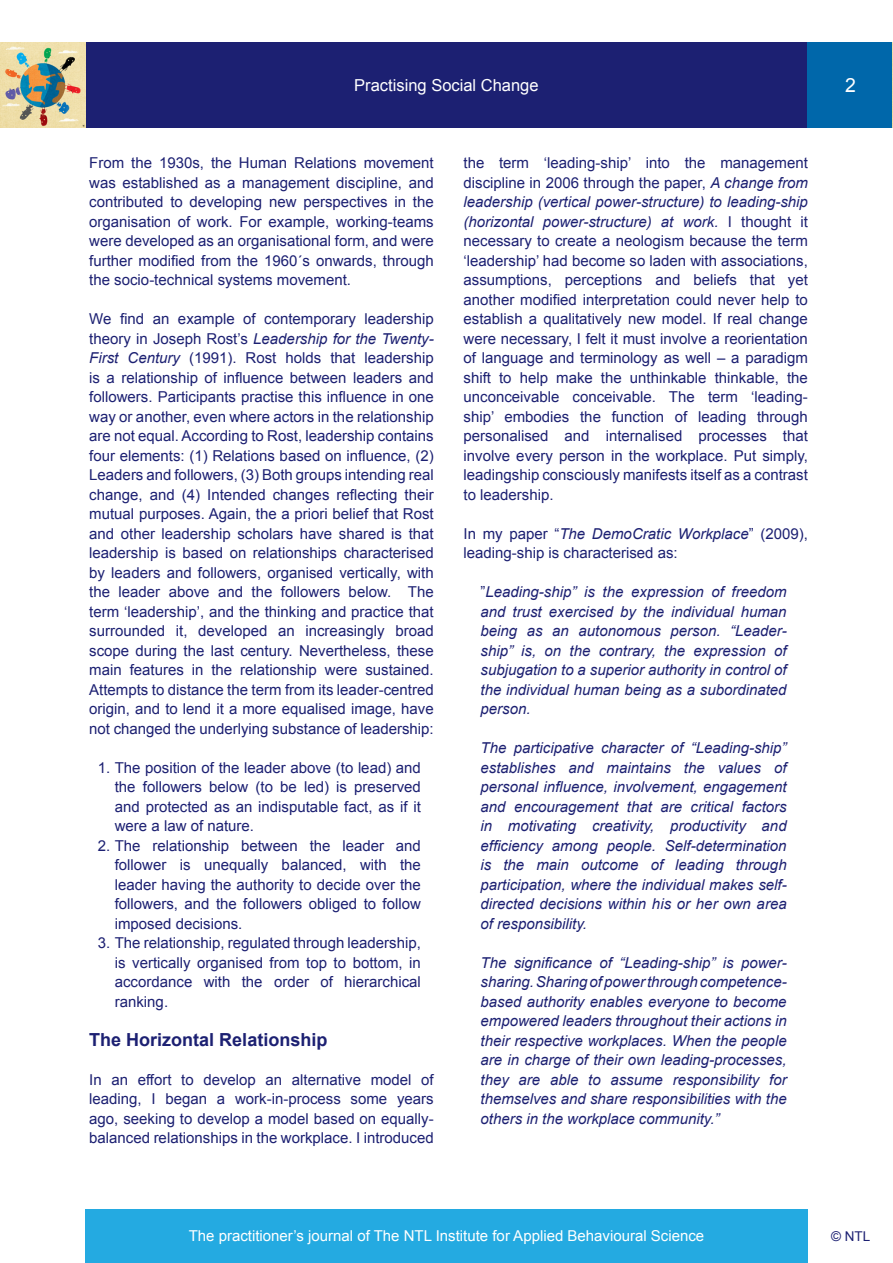
<style>
.page{position:relative;width:893px;height:1263px;background:#fff}
.page>*{position:absolute;margin:0;border:0;box-sizing:border-box;transform-origin:0 0}
.t1{font:19.5px "Arial";color:#fff}
.INTRO_TEXT{font:700 18px "Arial";color:#1c2072}
.t2{font:16.5px "Arial";color:#fff}
.INTRO_TEXT-2{font:15px/19.5px "Arial";color:#1c2072;text-align:justify}
.INTRO_TEXT-3{font:italic 15px/19.5px "Arial";color:#1c2072;text-align:justify}
.t3{font:15px "Arial";color:#fff}
.t4{font:13.5px "Arial";color:#1c2072}
.s1{font-style:italic}
.s2{font-style:normal}
</style>
<div class="page">
<div style="left:85px;top:43px;width:723px;height:85px;background:#1c2072"></div>
<div style="left:808px;top:43px;width:85px;height:85px;background:#0067aa"></div>
<img style="left:0;top:43px;width:85px;height:85px">
<div style="left:85px;top:1209px;width:723px;height:54px;background:#24aae1"></div>
<img style="left:892px;top:43px;width:1px;height:85px">
<p class="t2" style="left:354px;top:74px;width:186px">Practising Social Change</p>
<p class="INTRO_TEXT-2" style="left:89px;top:153px;width:346px">From the 1930s, the Human Relations movement was established as a management discipline, and contributed to developing new perspectives in the organisation of work. For example, working-teams were developed as an organisational form, and were further modified from the 1960´s onwards, through the socio-technical systems movement.</p>
<p class="INTRO_TEXT-2" style="left:89px;top:309px;width:346px">We find an example of contemporary leadership theory in Joseph Rost’s <span class="s1">Leadership for the Twenty-First Century</span> (1991). Rost holds that leadership is a relationship of influence between leaders and followers. Participants practise this influence in one way or another, even where actors in the relationship are not equal. According to Rost, leadership contains four elements: (1) Relations based on influence, (2)<br>Leaders and followers, (3) Both groups intending real change, and (4) Intended changes reflecting their mutual purposes. Again, the a priori belief that Rost and other leadership scholars have shared is that leadership is based on relationships characterised by leaders and followers, organised vertically, with the leader above and the followers below. The term ‘leadership’, and the thinking and practice that surrounded it, developed an increasingly broad scope during the last century. Nevertheless, these main features in the relationship were sustained.<br>Attempts to distance the term from its leader-centred origin, and to lend it a more equalised image, have not changed the underlying substance of leadership:</p>
<p class="INTRO_TEXT-2" style="left:115px;top:758px;width:308px;text-indent:-17px">1. The position of the leader above (to lead) and the followers below (to be led) is preserved and protected as an indisputable fact, as if it were a law of nature.</p>
<p class="INTRO_TEXT-2" style="left:115px;top:836px;width:308px;text-indent:-17px">2. The relationship between the leader and follower is unequally balanced, with the leader having the authority to decide over the followers, and the followers obliged to follow imposed decisions.</p>
<p class="INTRO_TEXT-2" style="left:115px;top:933px;width:308px;text-indent:-17px">3. The relationship, regulated through leadership, is vertically organised from top to bottom, in accordance with the order of hierarchical ranking.</p>
<p class="INTRO_TEXT" style="left:89px;top:1027px;width:240px">The Horizontal Relationship</p>
<p class="INTRO_TEXT-2" style="left:89px;top:1070px;width:346px">In an effort to develop an alternative model of leading, I began a work-in-process some years ago, seeking to develop a model based on equally&shy;balanced relationships in the workplace. I introduced</p>
<p class="INTRO_TEXT-2" style="left:463px;top:153px;width:346px">the term ‘leading-ship’ into the management discipline in 2006 through the paper, <span class="s1">A change from leadership (vertical power-structure) to leading-ship (horizontal power-structure) at work.</span> I thought it necessary to create a neologism because the term ‘leadership’ had become so laden with associations, assumptions, perceptions and beliefs that yet another modified interpretation could never help to establish a qualitatively new model. If real change were necessary, I felt it must involve a reorientation of language and terminology as well – a paradigm shift to help make the unthinkable thinkable, the unconceivable conceivable. The term ‘leading&shy;ship’ embodies the function of leading through personalised and internalised processes that involve every person in the workplace. Put simply, leadingship consciously manifests itself as a contrast to leadership.</p>
<p class="INTRO_TEXT-2" style="left:463px;top:524px;width:346px">In my paper “<span class="s1">The DemoCratic Workplace</span>” (2009), leading-ship is characterised as:</p>
<p class="INTRO_TEXT-3" style="left:480px;top:582px;width:308px"><span class="s2">”</span>Leading-ship” is the expression of freedom and trust exercised by the individual human being as an autonomous person. “Leader&shy;ship” is, on the contrary, the expression of subjugation to a superior authority in control of the individual human being as a subordinated person.</p>
<p class="INTRO_TEXT-3" style="left:480px;top:738px;width:308px">The participative character of “Leading-ship” establishes and maintains the values of personal influence, involvement, engagement and encouragement that are critical factors in motivating creativity, productivity and efficiency among people. Self-determination is the main outcome of leading through participation, where the individual makes self&shy;directed decisions within his or her own area of responsibility.</p>
<p class="INTRO_TEXT-3" style="left:480px;top:953px;width:308px">The significance of “Leading-ship” is power&shy;sharing. Sharing of power through competence&shy;based authority enables everyone to become empowered leaders throughout their actions in their respective workplaces. When the people are in charge of their own leading-processes, they are able to assume responsibility for themselves and share responsibilities with the others in the workplace community.”</p>
<h1 class="t1" style="left:845px;top:72px;width:12px">2</h1>
<p class="t3" style="left:189px;top:1226px;width:517px">The practitioner’s journal of The NTL Institute for Applied Behavioural Science</p>
<p class="t4" style="left:831px;top:1227px;width:41px">© NTL</p>
</div>
